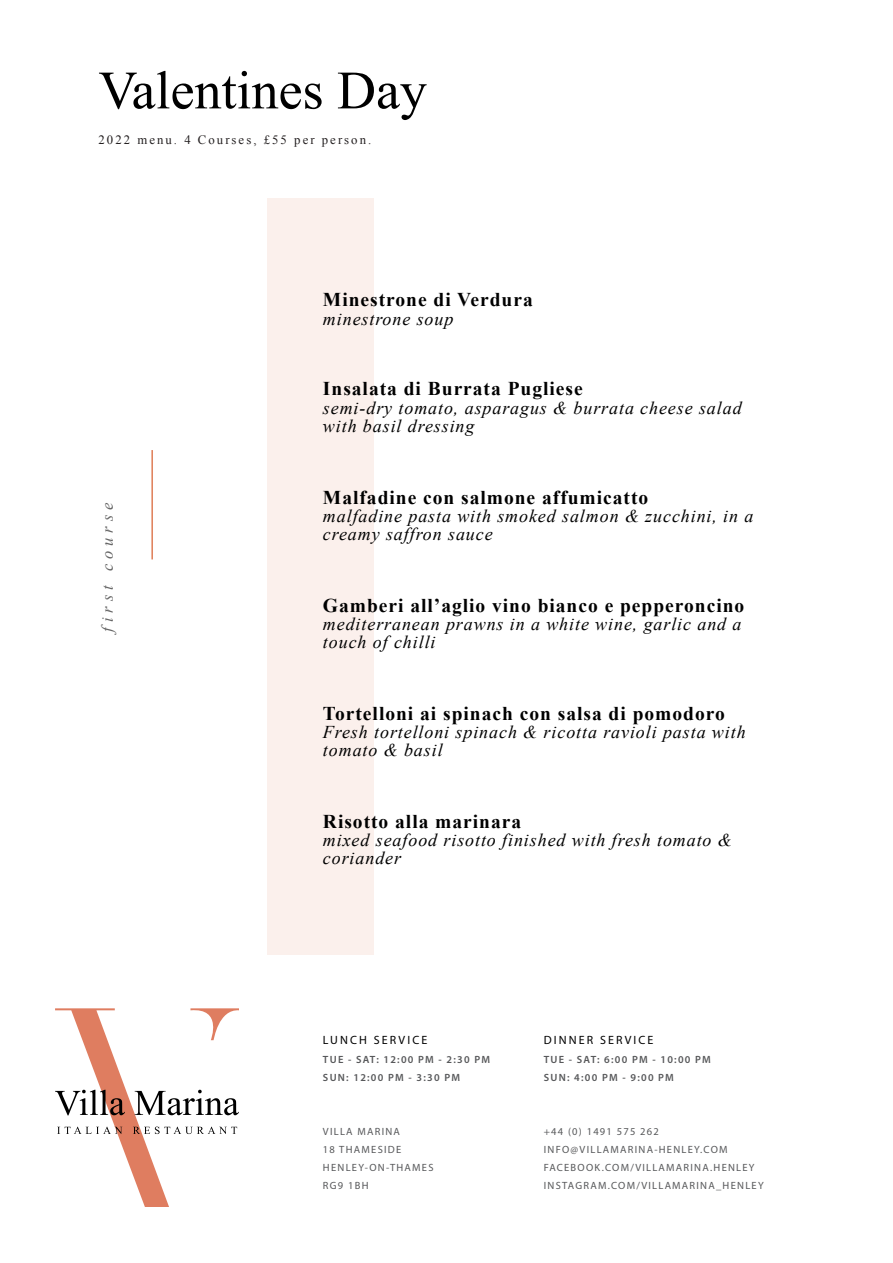
<style>
.page{position:relative;width:893px;height:1263px;background:#fff}
.page>*{position:absolute;margin:0;border:0;box-sizing:border-box;transform-origin:0 0}
.t1{font:54px "Times New Roman";color:#000}
.t2{font:700 19.5px "Times New Roman";letter-spacing:.05em;color:#000}
.t3{font:italic 18px/18px "Times New Roman";letter-spacing:.05em;color:#000}
.t4{font:italic 16.5px "Times New Roman";letter-spacing:.3em;color:#656565}
.t5{font:12.75px "Times New Roman";letter-spacing:.16em;color:#231f20}
.t6{font:12px "Myriad Pro";letter-spacing:.175em;color:#000}
.t7{font:10.5px "Myriad Pro";letter-spacing:.12em;color:#57585a}
.t8{font:600 10.5px "Myriad Pro";letter-spacing:.12em;color:#57585a}
</style>
<div class="page">
<svg style="left:55px;top:1008px;width:183px;height:198px"></svg>
<hr style="left:151px;top:450px;width:2px;height:109px;background:#df7d57">
<div style="left:268px;top:198px;width:106px;height:756px;background:#fbf0ec"></div>
<p class="t1" style="left:98px;top:54px;width:330px">Valentines Day</p>
<p class="t5" style="left:98px;top:131px;width:274px">2022 menu. 4 Courses, £55 per person.</p>
<p class="t2" style="left:323px;top:286px;width:211px">Minestrone di Verdura</p>
<p class="t3" style="left:323px;top:309px;width:132px">minestrone soup</p>
<p class="t2" style="left:323px;top:375px;width:261px">Insalata di Burrata Pugliese</p>
<p class="t4" style="left:96px;top:632px;width:131px;rotate:-90deg">first course</p>
<p class="t3" style="left:323px;top:399px;width:420px">semi-dry tomato, asparagus &amp; burrata cheese salad with basil dressing</p>
<p class="t2" style="left:323px;top:484px;width:327px">Malfadine con salmone affumicatto</p>
<p class="t3" style="left:323px;top:507px;width:432px">malfadine pasta with smoked salmon &amp; zucchini, in a creamy saffron sauce</p>
<p class="t2" style="left:323px;top:592px;width:423px">Gamberi all’aglio vino bianco e pepperoncino</p>
<p class="t3" style="left:323px;top:615px;width:420px">mediterranean prawns in a white wine, garlic and a touch of chilli</p>
<p class="t2" style="left:323px;top:700px;width:403px">Tortelloni ai spinach con salsa di pomodoro</p>
<p class="t3" style="left:323px;top:723px;width:424px">Fresh tortelloni spinach &amp; ricotta ravioli pasta with tomato &amp; basil</p>
<p class="t2" style="left:323px;top:808px;width:200px">Risotto alla marinara</p>
<p class="t3" style="left:323px;top:831px;width:410px">mixed seafood risotto finished with fresh tomato &amp; coriander</p>
<p class="t6" style="left:323px;top:1033px;width:106px">LUNCH SERVICE</p>
<p class="t6" style="left:544px;top:1033px;width:111px">DINNER SERVICE</p>
<p class="t8" style="left:323px;top:1052px;width:169px">TUE - SAT: 12:00 PM - 2:30 PM</p>
<p class="t8" style="left:323px;top:1070px;width:139px">SUN: 12:00 PM - 3:30 PM</p>
<p class="t8" style="left:544px;top:1052px;width:169px">TUE - SAT: 6:00 PM - 10:00 PM</p>
<p class="t8" style="left:544px;top:1070px;width:132px">SUN: 4:00 PM - 9:00 PM</p>
<p class="t7" style="left:323px;top:1124px;width:79px">VILLA MARINA</p>
<p class="t7" style="left:323px;top:1142px;width:80px">18 THAMESIDE</p>
<p class="t7" style="left:323px;top:1160px;width:112px">HENLEY-ON-THAMES</p>
<p class="t7" style="left:323px;top:1178px;width:47px">RG9 1BH</p>
<p class="t7" style="left:544px;top:1124px;width:117px">+44 (0) 1491 575 262</p>
<p class="t7" style="left:544px;top:1142px;width:185px">INFO@VILLAMARINA-HENLEY.COM</p>
<p class="t7" style="left:544px;top:1160px;width:212px">FACEBOOK.COM/VILLAMARINA.HENLEY</p>
<p class="t7" style="left:544px;top:1178px;width:221px">INSTAGRAM.COM/VILLAMARINA_HENLEY</p>
</div>
